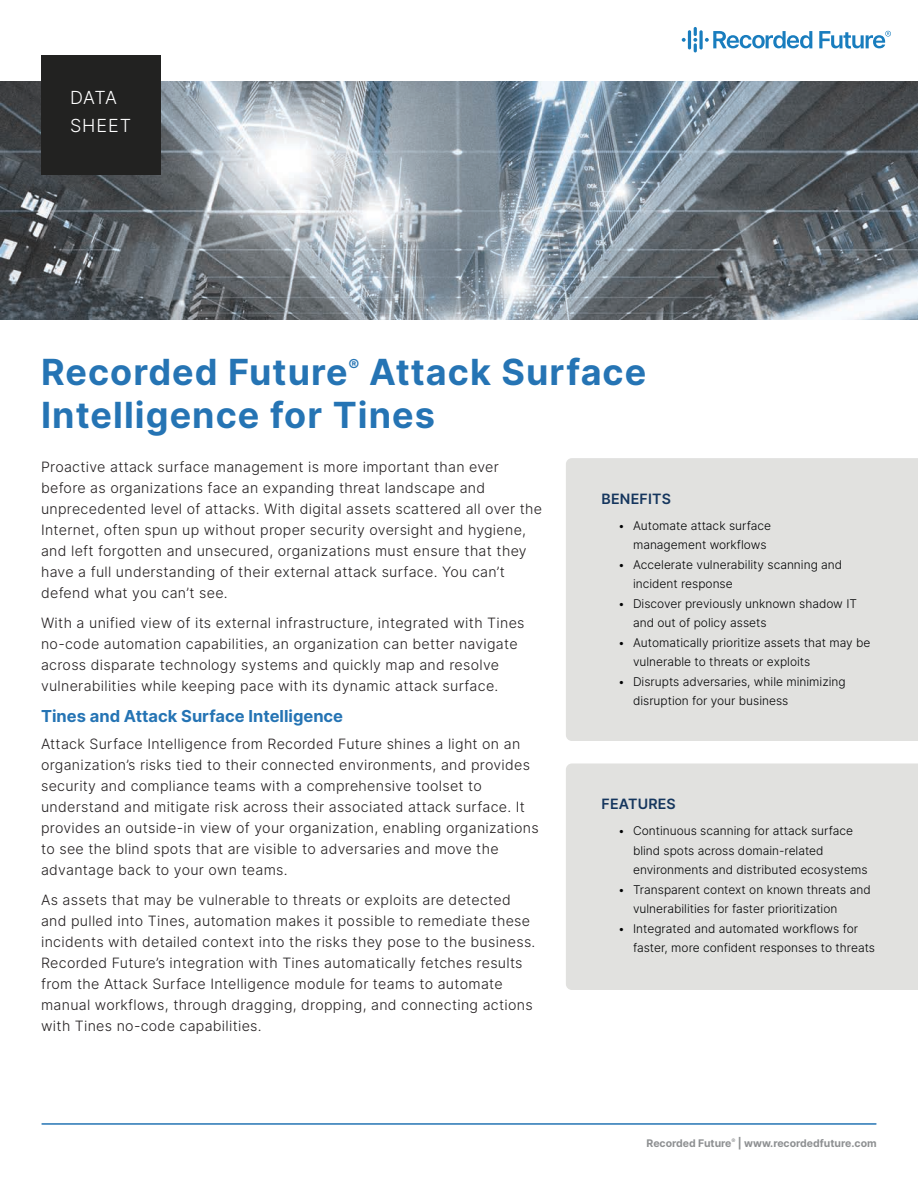
<style>
.page{position:relative;width:918px;height:1188px;background:#fff}
.page>*{position:absolute;margin:0;border:0;box-sizing:border-box;transform-origin:0 0}
.H1_Title{font:700 36px/43.2px "Inter";letter-spacing:.03em;color:#2574b4}
.Label{font:300 18px/27.6px "Inter";letter-spacing:.05em;color:#fff}
.H2_Sub-Header{font:700 16.5px "Inter";color:#2574b4}
.Body{font:300 14.25px/21px "Inter";letter-spacing:.02em;color:#231f20}
.t1{font:600 14.25px "Inter";letter-spacing:.01em;color:#15365e}
.t2{font:300 12px/19.5px "Inter";color:#010203}
.t3{font:700 10.5px "Inter";color:#8e9092}
</style>
<div class="page">
<hr style="left:42px;top:1123px;width:834px;height:2px;background:#2574b4">
<img style="left:0;top:82px;width:918px;height:238px">
<svg style="left:819px;top:31px;width:72px;height:18px"></svg>
<svg style="left:682px;top:38px;width:4px;height:4px"></svg>
<hr style="left:688px;top:30px;width:3px;height:19px;background:#197dbe;border-radius:2px">
<svg style="left:693px;top:27px;width:119px;height:25px"></svg>
<div style="left:41px;top:56px;width:119px;height:119px;background:#222221"></div>
<div style="left:566px;top:458px;width:352px;height:283px;background:#e1e1df"></div>
<div style="left:566px;top:764px;width:352px;height:226px;background:#e1e1df"></div>
<p class="Label" style="left:70px;top:84px;width:63px">DATA<br>SHEET</p>
<p class="H1_Title" style="left:41px;top:349px;width:607px">Recorded Future<sup>®</sup> Attack Surface<br>Intelligence for Tines</p>
<p class="Body" style="left:41px;top:456px;width:503px">Proactive attack surface management is more important than ever before as organizations face an expanding threat landscape and unprecedented level of attacks. With digital assets scattered all over the Internet, often spun up without proper security oversight and hygiene, and left forgotten and unsecured, organizations must ensure that they have a full understanding of their external attack surface. You can’t defend what you can’t see.</p>
<p class="Body" style="left:41px;top:612px;width:485px">With a unified view of its external infrastructure, integrated with Tines no-code automation capabilities, an organization can better navigate across disparate technology systems and quickly map and resolve vulnerabilities while keeping pace with its dynamic attack surface.</p>
<p class="H2_Sub-Header" style="left:41px;top:704px;width:304px">Tines and Attack Surface Intelligence</p>
<p class="Body" style="left:41px;top:734px;width:499px">Attack Surface Intelligence from Recorded Future shines a light on an organization’s risks tied to their connected environments, and provides security and compliance teams with a comprehensive toolset to understand and mitigate risk across their associated attack surface. It provides an outside-in view of your organization, enabling organizations to see the blind spots that are visible to adversaries and move the advantage back to your own teams.</p>
<p class="Body" style="left:41px;top:890px;width:496px">As assets that may be vulnerable to threats or exploits are detected and pulled into Tines, automation makes it possible to remediate these incidents with detailed context into the risks they pose to the business.<br>Recorded Future’s integration with Tines automatically fetches results from the Attack Surface Intelligence module for teams to automate manual workflows, through dragging, dropping, and connecting actions with Tines no-code capabilities.</p>
<h3 class="t1" style="left:602px;top:488px;width:71px">BENEFITS</h3>
<p class="t2" style="left:633px;top:516px;width:140px;text-indent:-15px">• Automate attack surface management workflows</p>
<p class="t2" style="left:633px;top:555px;width:211px;text-indent:-15px">• Accelerate vulnerability scanning and incident response</p>
<p class="t2" style="left:633px;top:594px;width:225px;text-indent:-15px">• Discover previously unknown shadow IT and out of policy assets</p>
<p class="t2" style="left:633px;top:633px;width:239px;text-indent:-15px">• Automatically prioritize assets that may be vulnerable to threats or exploits</p>
<p class="t2" style="left:633px;top:672px;width:214px;text-indent:-15px">• Disrupts adversaries, while minimizing disruption for your business</p>
<h3 class="t1" style="left:602px;top:793px;width:76px">FEATURES</h3>
<p class="t2" style="left:633px;top:821px;width:236px;text-indent:-15px">• Continuous scanning for attack surface blind spots across domain-related environments and distributed ecosystems</p>
<p class="t2" style="left:633px;top:879px;width:239px;text-indent:-15px">• Transparent context on known threats and vulnerabilities for faster prioritization</p>
<p class="t2" style="left:633px;top:918px;width:243px;text-indent:-15px">• Integrated and automated workflows for faster, more confident responses to threats</p>
<p class="t3" style="left:647px;top:1135px;width:232px">Recorded Future<sup>®</sup> | www.recordedfuture.com</p>
</div>
